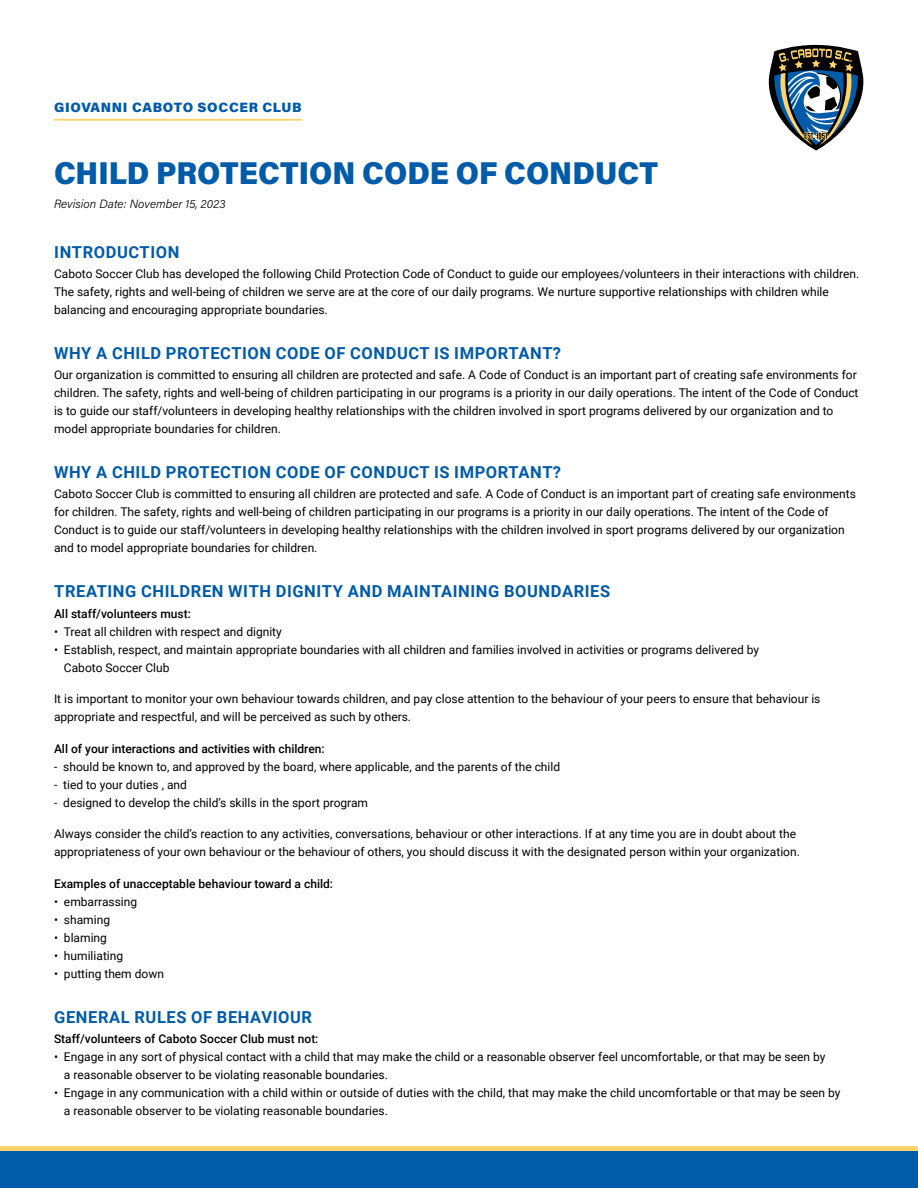
<style>
.page{position:relative;width:918px;height:1188px;background:#fff}
.page>*{position:absolute;margin:0;border:0;box-sizing:border-box;transform-origin:0 0}
.t1{font:900 31.5px "Acumin Pro";color:#005ba8;scale:.95 1}
.t2{font:700 16.5px "Roboto";letter-spacing:.035em;color:#005ba8}
.t3{font:900 13.5px "Acumin Pro";letter-spacing:.05em;color:#005ba8}
.t4{font:12px/18px "Roboto";color:#000}
.t5{font:500 12px "Roboto";color:#000}
.t6{font:italic 300 12px "Acumin Pro";letter-spacing:.005em;color:#000}
</style>
<div class="page">
<svg style="left:769px;top:45px;width:94px;height:105px"></svg>
<hr style="left:54px;top:119px;width:247px;height:2px;background:#ffd36c">
<div style="left:0;top:1149px;width:918px;height:39px;background:#005ba8"></div>
<hr style="left:0;top:1146px;width:918px;height:4px;background:#ffd36c">
<p class="t3" style="left:54px;top:98px;width:249px">GIOVANNI CABOTO SOCCER CLUB</p>
<h1 class="t1" style="left:54px;top:151px;width:637px">CHILD PROTECTION CODE OF CONDUCT</h1>
<p class="t6" style="left:54px;top:196px;width:173px">Revision Date: November 15, 2023</p>
<h2 class="t2" style="left:54px;top:240px;width:127px">INTRODUCTION</h2>
<p class="t4" style="left:54px;top:264px;width:807px">Caboto Soccer Club has developed the following Child Protection Code of Conduct to guide our employees/volunteers in their interactions with children.<br>The safety, rights and well-being of children we serve are at the core of our daily programs. We nurture supportive relationships with children while balancing and encouraging appropriate boundaries.</p>
<h2 class="t2" style="left:54px;top:341px;width:508px">WHY A CHILD PROTECTION CODE OF CONDUCT IS IMPORTANT?</h2>
<p class="t4" style="left:54px;top:365px;width:806px">Our organization is committed to ensuring all children are protected and safe. A Code of Conduct is an important part of creating safe environments for children. The safety, rights and well-being of children participating in our programs is a priority in our daily operations. The intent of the Code of Conduct is to guide our staff/volunteers in developing healthy relationships with the children involved in sport programs delivered by our organization and to model appropriate boundaries for children.</p>
<h2 class="t2" style="left:54px;top:461px;width:508px">WHY A CHILD PROTECTION CODE OF CONDUCT IS IMPORTANT?</h2>
<p class="t4" style="left:54px;top:485px;width:804px">Caboto Soccer Club is committed to ensuring all children are protected and safe. A Code of Conduct is an important part of creating safe environments for children. The safety, rights and well-being of children participating in our programs is a priority in our daily operations. The intent of the Code of Conduct is to guide our staff/volunteers in developing healthy relationships with the children involved in sport programs delivered by our organization and to model appropriate boundaries for children.</p>
<h2 class="t2" style="left:54px;top:580px;width:558px">TREATING CHILDREN WITH DIGNITY AND MAINTAINING BOUNDARIES</h2>
<p class="t5" style="left:54px;top:605px;width:138px">All staff/volunteers must:</p>
<p class="t4" style="left:54px;top:622px;width:229px">• Treat all children with respect and dignity</p>
<p class="t4" style="left:64px;top:640px;width:697px;text-indent:-10px">• Establish, respect, and maintain appropriate boundaries with all children and families involved in activities or programs delivered by<br>Caboto Soccer Club</p>
<p class="t4" style="left:54px;top:689px;width:768px">It is important to monitor your own behaviour towards children, and pay close attention to the behaviour of your peers to ensure that behaviour is appropriate and respectful, and will be perceived as such by others.</p>
<p class="t5" style="left:54px;top:740px;width:272px">All of your interactions and activities with children:</p>
<p class="t4" style="left:54px;top:757px;width:508px">- should be known to, and approved by the board, where applicable, and the parents of the child</p>
<p class="t4" style="left:54px;top:775px;width:134px">- tied to your duties , and</p>
<p class="t4" style="left:54px;top:793px;width:316px">- designed to develop the child’s skills in the sport program</p>
<p class="t4" style="left:54px;top:824px;width:747px">Always consider the child’s reaction to any activities, conversations, behaviour or other interactions. If at any time you are in doubt about the appropriateness of your own behaviour or the behaviour of others, you should discuss it with the designated person within your organization.</p>
<p class="t5" style="left:54px;top:875px;width:281px">Examples of unacceptable behaviour toward a child:</p>
<p class="t4" style="left:54px;top:892px;width:85px">• embarrassing</p>
<p class="t4" style="left:54px;top:910px;width:58px">• shaming</p>
<p class="t4" style="left:54px;top:928px;width:54px">• blaming</p>
<p class="t4" style="left:54px;top:946px;width:71px">• humiliating</p>
<p class="t4" style="left:54px;top:964px;width:112px">• putting them down</p>
<h2 class="t2" style="left:54px;top:1005px;width:259px">GENERAL RULES OF BEHAVIOUR</h2>
<p class="t5" style="left:54px;top:1030px;width:266px">Staff/volunteers of Caboto Soccer Club must not:</p>
<p class="t4" style="left:64px;top:1047px;width:763px;text-indent:-10px">• Engage in any sort of physical contact with a child that may make the child or a reasonable observer feel uncomfortable, or that may be seen by a reasonable observer to be violating reasonable boundaries.</p>
<p class="t4" style="left:64px;top:1083px;width:778px;text-indent:-10px">• Engage in any communication with a child within or outside of duties with the child, that may make the child uncomfortable or that may be seen by a reasonable observer to be violating reasonable boundaries.</p>
</div>
